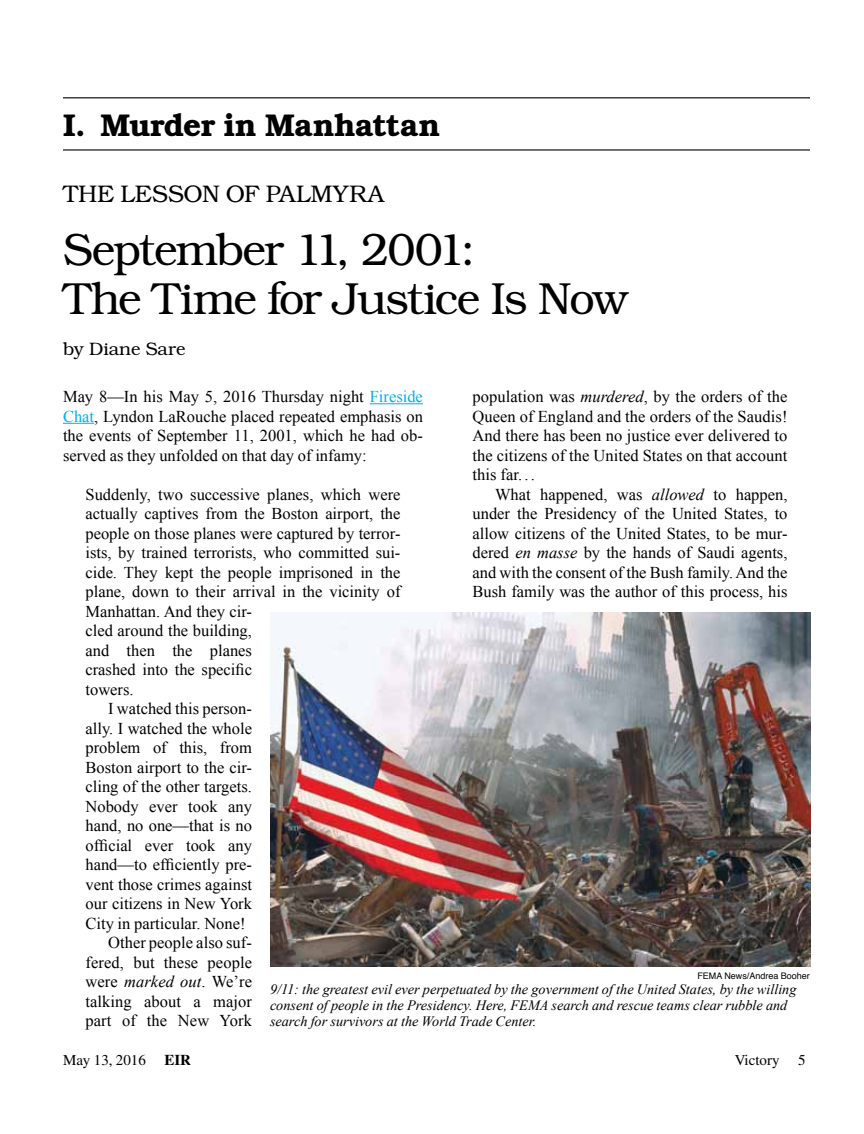
<style>
.page{position:relative;width:864px;height:1134px;background:#fff}
.page>*{position:absolute;margin:0;border:0;box-sizing:border-box;transform-origin:0 0}
.t1{font:300 45px/49.5px "Bookman";letter-spacing:-.04em;color:#000}
.t2{font:600 31.5px "Bookman";letter-spacing:-.015em;color:#000}
.t3{font:300 24px "Bookman";color:#000}
.t4{font:300 18px "Bookman";color:#000}
.t5{font:16.5px/19.5px "Times New Roman";color:#000;text-align:justify}
.t6{font:15px "Times";color:#000}
.t7{font:italic 14.25px/15.8px "Times New Roman";color:#000}
.t8{font:9px "Helvetica";color:#000}
.s1{color:#00aeef}
.s2{font-style:italic}
.s3{font-weight:700}
</style>
<div class="page">
<hr style="left:370px;top:403px;width:53px;height:1px;background:#00aeef">
<hr style="left:63px;top:423px;width:31px;height:1px;background:#00aeef">
<img style="left:270px;top:612px;width:540px;height:355px">
<hr style="left:63px;top:97px;width:747px;height:1px;background:#000">
<hr style="left:63px;top:149px;width:747px;height:2px;background:#000">
<h2 class="t2" style="left:63px;top:106px;width:379px">I. Murder in Manhattan</h2>
<h3 class="t3" style="left:63px;top:180px;width:323px">THE LESSON OF PALMYRA</h3>
<h1 class="t1" style="left:63px;top:225px;width:566px">September 11, 2001:<br>The Time for Justice Is Now</h1>
<p class="t4" style="left:63px;top:338px;width:124px">by Diane Sare</p>
<p class="t5" style="left:63px;top:386px;width:361px">May 8—In his May 5, 2016 Thursday night <span class="s1">Fireside Chat</span>, Lyndon LaRouche placed repeated emphasis on the events of September 11, 2001, which he had ob&shy;served as they unfolded on that day of infamy:</p>
<p class="t5" style="left:86px;top:484px;width:317px">Suddenly, two successive planes, which were</p>
<p class="t5" style="left:86px;top:503px;width:317px">actually captives from the Boston airport, the</p>
<p class="t5" style="left:86px;top:523px;width:317px">people on those planes were captured by terror-</p>
<p class="t5" style="left:86px;top:542px;width:316px">ists, by trained terrorists, who committed sui-</p>
<p class="t5" style="left:86px;top:562px;width:317px">cide. They kept the people imprisoned in the</p>
<p class="t5" style="left:86px;top:582px;width:317px">plane, down to their arrival in the vicinity of</p>
<p class="t5" style="left:86px;top:601px;width:168px">Manhattan. And they cir-</p>
<p class="t5" style="left:86px;top:621px;width:168px">cled around the building,</p>
<p class="t5" style="left:86px;top:640px;width:168px">and then the planes</p>
<p class="t5" style="left:86px;top:660px;width:168px">crashed into the specific</p>
<p class="t5" style="left:86px;top:679px;width:50px">towers.</p>
<p class="t5" style="left:108px;top:699px;width:145px">I watched this person-</p>
<p class="t5" style="left:86px;top:718px;width:168px">ally. I watched the whole</p>
<p class="t5" style="left:86px;top:738px;width:168px">problem of this, from</p>
<p class="t5" style="left:86px;top:757px;width:168px">Boston airport to the cir-</p>
<p class="t5" style="left:86px;top:777px;width:168px">cling of the other targets.</p>
<p class="t5" style="left:86px;top:796px;width:168px">Nobody ever took any</p>
<p class="t5" style="left:86px;top:816px;width:168px">hand, no one—that is no</p>
<p class="t5" style="left:86px;top:835px;width:168px">official ever took any</p>
<p class="t5" style="left:86px;top:855px;width:168px">hand—to efficiently pre-</p>
<p class="t5" style="left:86px;top:874px;width:168px">vent those crimes against</p>
<p class="t5" style="left:86px;top:894px;width:168px">our citizens in New York</p>
<p class="t5" style="left:86px;top:913px;width:162px">City in particular. None!</p>
<p class="t5" style="left:108px;top:933px;width:145px">Other people also suf-</p>
<p class="t5" style="left:86px;top:952px;width:168px">fered, but these people</p>
<p class="t5" style="left:86px;top:972px;width:168px">were <span class="s2">marked out</span>. We’re</p>
<p class="t5" style="left:86px;top:991px;width:168px">talking about a major</p>
<p class="t5" style="left:86px;top:1011px;width:168px">part of the New York</p>
<p class="t5" style="left:473px;top:387px;width:317px">population was <span class="s2">murdered</span>, by the orders of the Queen of England and the orders of the Saudis!<br>And there has been no justice ever delivered to the citizens of the United States on that account this far. . .</p>
<p class="t5" style="left:473px;top:484px;width:317px;text-indent:23px">What happened, was <span class="s2">allowed</span> to happen, under the Presidency of the United States, to allow citizens of the United States, to be mur&shy;dered <span class="s2">en masse</span> by the hands of Saudi agents, and with the consent of the Bush family. And the Bush family was the author of this process, his</p>
<p class="t8" style="left:697px;top:969px;width:114px">FEMA News/Andrea Booher</p>
<p class="t7" style="left:270px;top:982px;width:528px">9/11: the greatest evil ever perpetuated by the government of the United States, by the willing consent of people in the Presidency. Here, FEMA search and rescue teams clear rubble and search for survivors at the World Trade Center.</p>
<p class="t6" style="left:63px;top:1052px;width:130px">May 13, 2016 <span class="s3">EIR</span></p>
<p class="t6" style="left:735px;top:1052px;width:72px">Victory 5</p>
</div>
